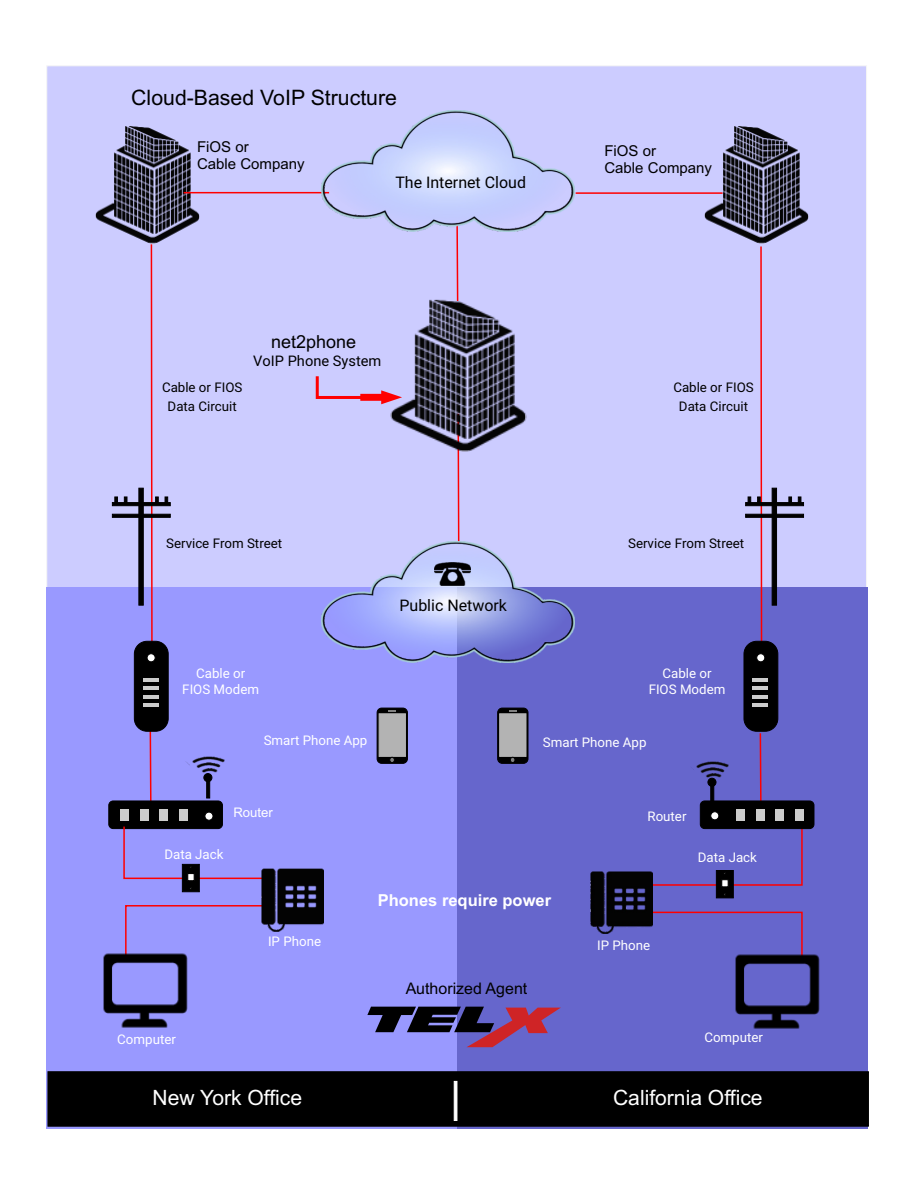
<style>
.page{position:relative;width:918px;height:1188px;background:#fff}
.page>*{position:absolute;margin:0;border:0;box-sizing:border-box;transform-origin:0 0}
.t1{font:21.3px "Arial";color:#000}
.t2{font:21.15px "Arial";color:#fff}
.t3{font:18px "Arial";color:#000}
.t4{font:700 16.5px "Arial";color:#fff}
.t5{font:15.9px "Roboto";color:#000}
.t6{font:15.9px "Arial";color:#000}
.t7{font:15px/16.8px "Arial";color:#000}
.t8{font:14.7px "Roboto";color:#000}
.t9{font:13.35px/16px "Roboto";color:#fff;text-align:center}
.t10{font:13.35px/19.2px "Roboto";color:#000;text-align:center}
.t11{font:13.2px "Arial";color:#fff}
</style>
<div class="page">
<div style="left:46px;top:66px;width:821px;height:523px;background:#ccf"></div>
<div style="left:47px;top:587px;width:410px;height:542px;background:#99f"></div>
<div style="left:457px;top:587px;width:411px;height:542px;background:#66c"></div>
<svg style="left:456px;top:232px;width:3px;height:56px"></svg>
<svg style="left:149px;top:732px;width:3px;height:69px"></svg>
<svg style="left:457px;top:481px;width:3px;height:61px"></svg>
<div style="left:108px;top:801px;width:115px;height:28px;background:#000;border:1px solid #000;border-radius:4px"></div>
<div style="left:205px;top:812px;width:8px;height:9px;background:#fff;border:1px solid #000;border-radius:50%"></div>
<div style="left:120px;top:809px;width:9px;height:12px;background:#ccc"></div>
<div style="left:140px;top:809px;width:8px;height:12px;background:#ccc"></div>
<div style="left:160px;top:809px;width:8px;height:12px;background:#ccc"></div>
<div style="left:179px;top:809px;width:9px;height:12px;background:#ccc"></div>
<svg style="left:669px;top:911px;width:134px;height:37px"></svg>
<svg style="left:125px;top:905px;width:115px;height:42px"></svg>
<div style="left:700px;top:801px;width:114px;height:28px;background:#000;border:1px solid #000;border-radius:4px"></div>
<div style="left:796px;top:809px;width:8px;height:12px;background:#ccc"></div>
<div style="left:203px;top:773px;width:9px;height:9px;background:#000;border:1px solid #000;border-radius:50%"></div>
<svg style="left:206px;top:780px;width:4px;height:19px"></svg>
<img style="left:185px;top:756px;width:40px;height:19px">
<img style="left:590px;top:871px;width:79px;height:63px">
<img style="left:240px;top:868px;width:84px;height:64px">
<img style="left:660px;top:117px;width:170px;height:149px">
<img style="left:51px;top:117px;width:170px;height:149px">
<img style="left:334px;top:288px;width:219px;height:193px">
<hr style="left:576px;top:192px;width:147px;height:2px;background:#f00">
<hr style="left:184px;top:192px;width:145px;height:1px;background:#f00">
<img style="left:735px;top:948px;width:85px;height:81px">
<img style="left:103px;top:947px;width:85px;height:81px">
<svg style="left:112px;top:243px;width:59px;height:400px;background:#bcb6eb"></svg>
<svg style="left:745px;top:245px;width:59px;height:400px;background:#b5afe5"></svg>
<svg style="left:613px;top:733px;width:190px;height:166px"></svg>
<svg style="left:123px;top:825px;width:144px;height:68px"></svg>
<svg style="left:377px;top:708px;width:31px;height:56px"></svg>
<svg style="left:378px;top:710px;width:28px;height:53px"></svg>
<svg style="left:497px;top:708px;width:31px;height:56px"></svg>
<svg style="left:499px;top:710px;width:28px;height:53px"></svg>
<div style="left:134px;top:641px;width:35px;height:91px;background:#000;border:1px solid #000;border-radius:13px"></div>
<div style="left:147px;top:653px;width:9px;height:9px;background:#fff;border:1px solid #000;border-radius:50%"></div>
<hr style="left:143px;top:678px;width:15px;height:3px;background:#ccc">
<hr style="left:143px;top:686px;width:15px;height:4px;background:#ccc">
<hr style="left:143px;top:695px;width:15px;height:3px;background:#ccc">
<hr style="left:143px;top:703px;width:15px;height:4px;background:#ccc">
<div style="left:744px;top:641px;width:34px;height:91px;background:#000;border:1px solid #000;border-radius:13px"></div>
<div style="left:756px;top:653px;width:9px;height:9px;background:#fff;border:1px solid #000;border-radius:50%"></div>
<hr style="left:753px;top:678px;width:15px;height:3px;background:#ccc">
<hr style="left:753px;top:686px;width:15px;height:4px;background:#ccc">
<hr style="left:753px;top:695px;width:15px;height:3px;background:#ccc">
<hr style="left:753px;top:703px;width:15px;height:4px;background:#ccc">
<svg style="left:314px;top:373px;width:88px;height:31px;background:#d5a7d1"></svg>
<img style="left:322px;top:110px;width:252px;height:122px">
<img style="left:322px;top:542px;width:252px;height:121px">
<div style="left:47px;top:1071px;width:822px;height:56px;background:#000"></div>
<svg style="left:367px;top:1007px;width:194px;height:40px"></svg>
<img style="left:435px;top:556px;width:35px;height:35px">
<svg style="left:453px;top:1081px;width:5px;height:40px"></svg>
<h1 class="t1" style="left:131px;top:90px;width:267px">Cloud-Based VoIP Structure</h1>
<p class="t7" style="left:197px;top:140px;width:109px">FiOS or<br>Cable Company</p>
<p class="t7" style="left:604px;top:144px;width:109px">FiOS or<br>Cable Company</p>
<p class="t5" style="left:395px;top:176px;width:132px">The Internet Cloud</p>
<h3 class="t3" style="left:271px;top:335px;width:87px">net2phone</h3>
<p class="t8" style="left:253px;top:355px;width:130px">VoIP Phone System</p>
<p class="t10" style="left:162px;top:379px;width:82px">Cable or FIOS<br>Data Circuit</p>
<p class="t10" style="left:673px;top:379px;width:82px">Cable or FIOS<br>Data Circuit</p>
<p class="t10" style="left:166px;top:535px;width:118px">Service From Street</p>
<p class="t10" style="left:628px;top:535px;width:118px">Service From Street</p>
<p class="t5" style="left:399px;top:599px;width:109px">Public Network</p>
<p class="t9" style="left:182px;top:666px;width:78px">Cable or<br>FIOS Modem</p>
<p class="t9" style="left:649px;top:666px;width:78px">Cable or<br>FIOS Modem</p>
<p class="t9" style="left:264px;top:734px;width:105px">Smart Phone App</p>
<p class="t9" style="left:543px;top:735px;width:105px">Smart Phone App</p>
<p class="t11" style="left:233px;top:808px;width:41px">Router</p>
<p class="t9" style="left:647px;top:810px;width:41px">Router</p>
<p class="t9" style="left:164px;top:848px;width:61px">Data Jack</p>
<p class="t9" style="left:698px;top:851px;width:61px">Data Jack</p>
<p class="t9" style="left:268px;top:935px;width:55px">IP Phone</p>
<p class="t4" style="left:378px;top:894px;width:175px">Phones require power</p>
<p class="t6" style="left:406px;top:983px;width:123px">Authorized Agent</p>
<p class="t9" style="left:597px;top:939px;width:55px">IP Phone</p>
<p class="t9" style="left:117px;top:1032px;width:60px">Computer</p>
<p class="t9" style="left:704px;top:1031px;width:60px">Computer</p>
<h2 class="t2" style="left:153px;top:1090px;width:151px">New York Office</h2>
<h2 class="t2" style="left:613px;top:1090px;width:151px">California Office</h2>
</div>
